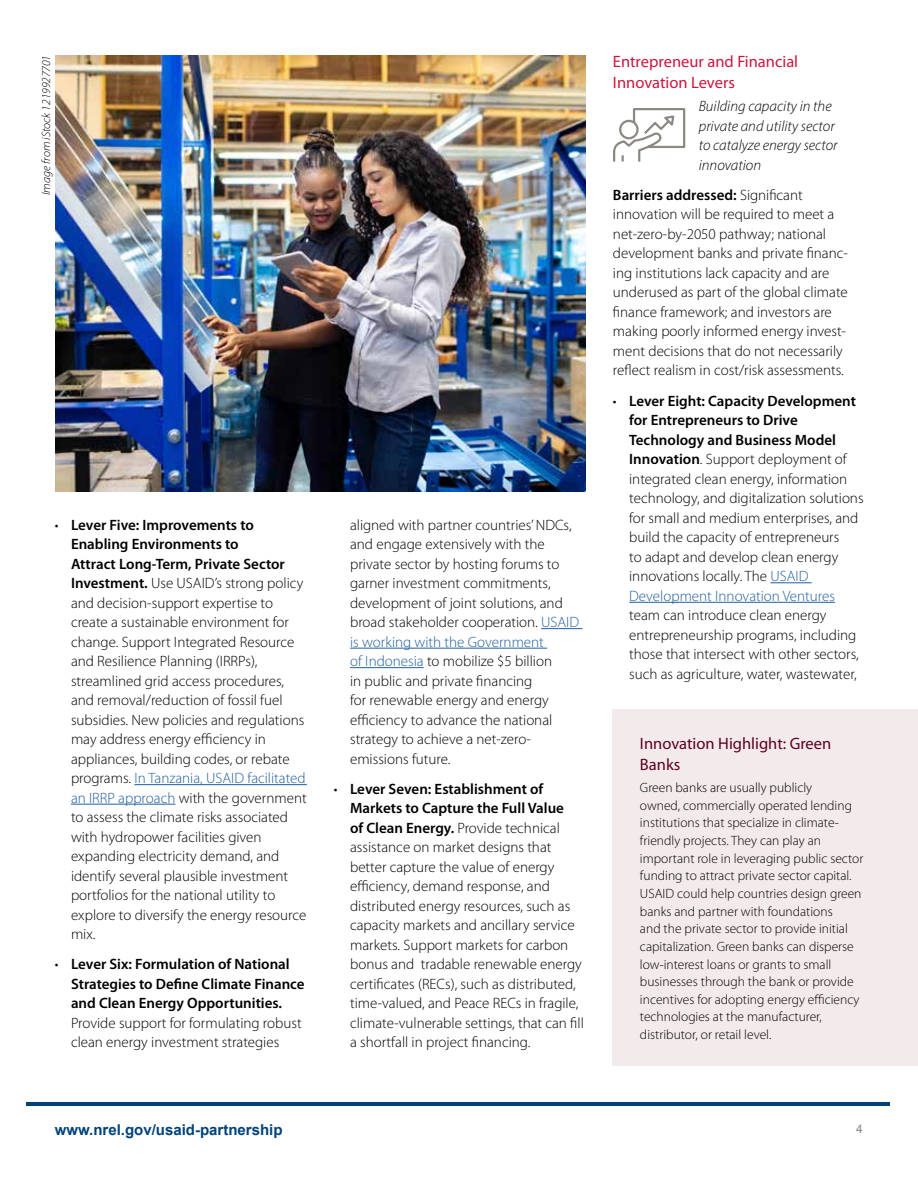
<style>
.page{position:relative;width:918px;height:1188px;background:#fff}
.page>*{position:absolute;margin:0;border:0;box-sizing:border-box;transform-origin:0 0}
.t1{font:16.5px/21px "Myriad Pro";color:#cd163f}
.t2{font:16.5px/21px "Myriad Pro";color:#5d0024}
.t3{font:300 15px/19.5px "Myriad Pro";color:#000}
.t4{font:600 15px/19.5px "Myriad Pro";color:#000}
.t5{font:italic 300 15px/19.5px "Myriad Pro";color:#000}
.t6{font:700 15px "Arial";color:#00437b}
.t7{font:300 13.5px/17.7px "Myriad Pro";color:#000}
.t8{font:italic 300 12px "Myriad Pro";color:#000}
.t9{font:12px "Arial";color:#8c8985}
.s1{font-weight:600}
.s2{color:#215e9e}
.s3{font-weight:300}
</style>
<div class="page">
<hr style="left:26px;top:1103px;width:864px;height:3px;background:#00437b">
<div style="left:613px;top:710px;width:305px;height:356px;background:#f3ebeb"></div>
<hr style="left:134px;top:784px;width:173px;height:1px;background:#215e9e">
<hr style="left:71px;top:804px;width:104px;height:1px;background:#215e9e">
<hr style="left:541px;top:628px;width:41px;height:1px;background:#215e9e">
<hr style="left:350px;top:648px;width:197px;height:1px;background:#215e9e">
<hr style="left:350px;top:667px;width:74px;height:1px;background:#215e9e">
<hr style="left:770px;top:582px;width:42px;height:1px;background:#215e9e">
<hr style="left:629px;top:602px;width:206px;height:1px;background:#215e9e">
<img style="left:55px;top:55px;width:531px;height:436px">
<svg style="left:613px;top:108px;width:73px;height:54px"></svg>
<p class="t8" style="left:39px;top:195px;width:142px;rotate:-90deg">Image from iStock 1219927701</p>
<p class="t3" style="left:71px;top:515px;width:237px;text-indent:-16px">• <span class="s1">Lever Five: Improvements to Enabling Environments to<br>Attract Long-Term, Private Sector Investment.</span> Use USAID’s strong policy and decision-support expertise to create a sustainable environment for change. Support Integrated Resource and Resilience Planning (IRRPs), streamlined grid access procedures, and removal/reduction of fossil fuel subsidies. New policies and regulations may address energy efciency in appliances, building codes, or rebate programs. <span class="s2">In Tanzania, USAID facilitated an IRRP approach</span> with the government to assess the climate risks associated with hydropower facilities given expanding electricity demand, and identify several plausible investment portfolios for the national utility to explore to diversify the energy resource mix.</p>
<p class="t4" style="left:71px;top:954px;width:235px;text-indent:-16px"><span class="s3">•</span> Lever Six: Formulation of National Strategies to Defne Climate Finance and Clean Energy Opportunities.<br><span class="s3">Provide support for formulating robust clean energy investment strategies</span></p>
<p class="t3" style="left:350px;top:515px;width:231px">aligned with partner countries’ NDCs, and engage extensively with the private sector by hosting forums to garner investment commitments, development of joint solutions, and broad stakeholder cooperation. <span class="s2">USAID is working with the Government<br>of Indonesia</span> to mobilize $5 billion<br>in public and private fnancing<br>for renewable energy and energy efciency to advance the national strategy to achieve a net-zero&shy;emissions future.</p>
<p class="t3" style="left:350px;top:779px;width:235px;text-indent:-16px">• <span class="s1">Lever Seven: Establishment of Markets to Capture the Full Value<br>of Clean Energy.</span> Provide technical assistance on market designs that better capture the value of energy efciency, demand response, and distributed energy resources, such as capacity markets and ancillary service markets. Support markets for carbon bonus and tradable renewable energy certifcates (RECs), such as distributed, time-valued, and Peace RECs in fragile, climate-vulnerable settings, that can fll a shortfall in project fnancing.</p>
<p class="t1" style="left:613px;top:51px;width:187px">Entrepreneur and Financial<br>Innovation Levers</p>
<p class="t5" style="left:699px;top:96px;width:140px">Building capacity in the private and utility sector to catalyze energy sector innovation</p>
<p class="t3" style="left:613px;top:185px;width:237px"><span class="s1">Barriers addressed:</span> Signifcant innovation will be required to meet a net-zero-by-2050 pathway; national development banks and private fnanc&shy;ing institutions lack capacity and are underused as part of the global climate fnance framework; and investors are making poorly informed energy invest&shy;ment decisions that do not necessarily refect realism in cost/risk assessments.</p>
<p class="t3" style="left:629px;top:391px;width:236px;text-indent:-16px">• <span class="s1">Lever Eight: Capacity Development for Entrepreneurs to Drive Technology and Business Model Innovation</span>. Support deployment of integrated clean energy, information technology, and digitalization solutions for small and medium enterprises, and build the capacity of entrepreneurs<br>to adapt and develop clean energy innovations locally. The <span class="s2">USAID Development Innovation Ventures</span></p>
<p class="t3" style="left:629px;top:605px;width:231px">team can introduce clean energy entrepreneurship programs, including those that intersect with other sectors, such as agriculture, water, wastewater,</p>
<p class="t2" style="left:640px;top:733px;width:193px">Innovation Highlight: Green<br>Banks</p>
<p class="t7" style="left:640px;top:779px;width:225px">Green banks are usually publicly<br>owned, commercially operated lending institutions that specialize in climate&shy;friendly projects. They can play an important role in leveraging public sector funding to attract private sector capital.<br>USAID could help countries design green banks and partner with foundations<br>and the private sector to provide initial capitalization. Green banks can disperse low-interest loans or grants to small businesses through the bank or provide incentives for adopting energy efciency technologies at the manufacturer, distributor, or retail level.</p>
<p class="t6" style="left:55px;top:1120px;width:229px">www.nrel.gov/usaid-partnership</p>
<p class="t9" style="left:856px;top:1121px;width:8px">4</p>
</div>
